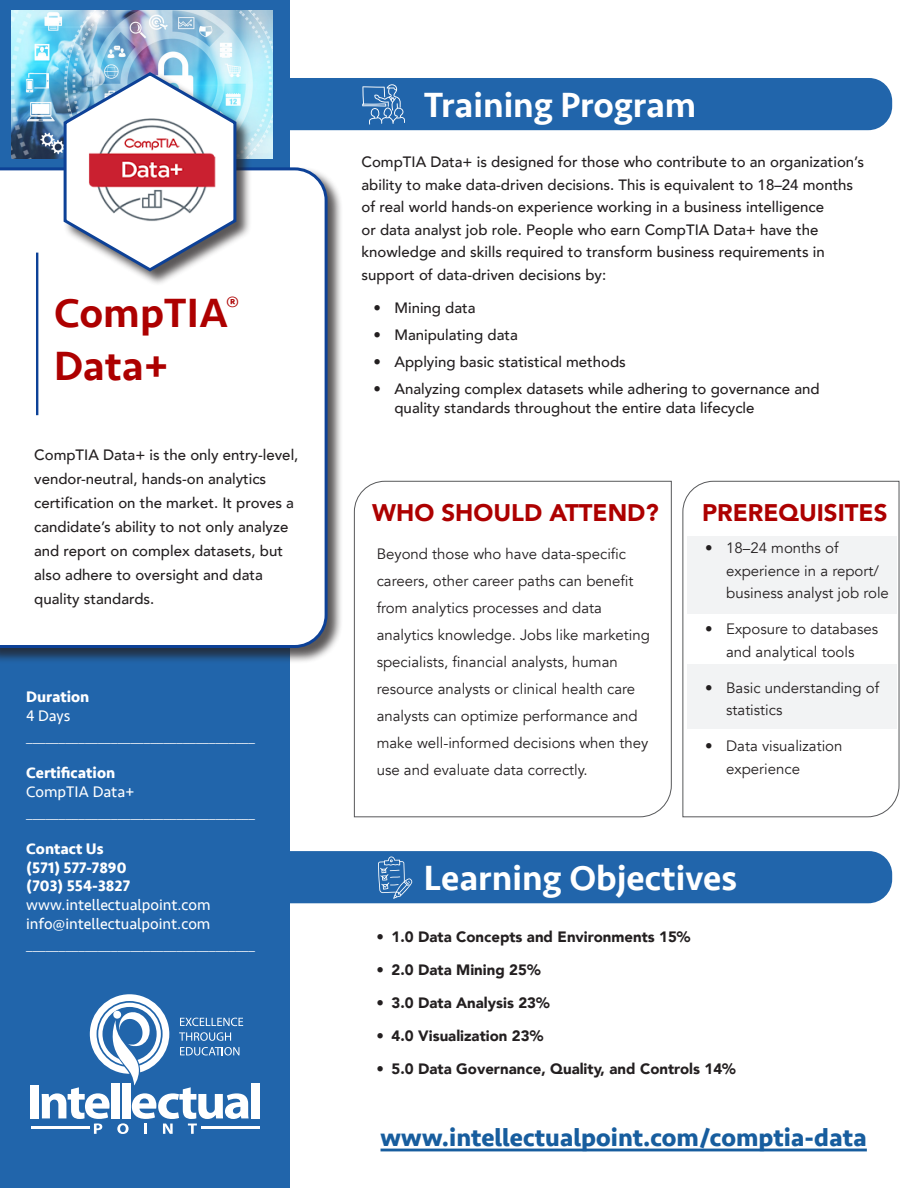
<style>
.page{position:relative;width:918px;height:1188px;background:#fff}
.page>*{position:absolute;margin:0;border:0;box-sizing:border-box;transform-origin:0 0}
.t1{font:500 42px/52.5px "Seravek";color:#ad0000}
.t2{font:500 36px "Seravek";color:#fff}
.t3{font:700 25.5px "Seravek";color:#175d9e}
.t4{font:900 24px "Avenir";color:#ad0000}
.t5{font:15.75px "Seravek";color:#fff}
.t6{font:700 15.75px "Seravek";color:#fff}
.t7{font:500 15px/24px "Avenir";color:#231f20}
.t8{font:15px/27px "Avenir";color:#231f20}
.t9{font:900 15px "Avenir";color:#231f20}
</style>
<div class="page">
<div style="left:0;top:0;width:290px;height:1188px;background:#2165ab"></div>
<img style="left:11px;top:11px;width:261px;height:147px">
<div style="left:0;top:167px;width:343px;height:496px;background:#231f20;opacity:.75"></div>
<div style="left:0;top:167px;width:329px;height:483px;background:#fff"></div>
<hr style="left:36px;top:253px;width:2px;height:162px;background:#0d4197">
<hr style="left:31px;top:1126px;width:59px;height:2px;background:#fff">
<div style="left:31px;top:1085px;width:8px;height:33px;background:#fff"></div>
<div style="left:252px;top:1083px;width:8px;height:35px;background:#fff"></div>
<hr style="left:201px;top:1126px;width:59px;height:2px;background:#fff">
<svg style="left:42px;top:994px;width:207px;height:140px"></svg>
<div style="left:63px;top:72px;width:189px;height:214px;background:#231f20;opacity:.75"></div>
<hr style="left:381px;top:1149px;width:486px;height:2px;background:#175d9e">
<svg style="left:61px;top:70px;width:831px;height:203px"></svg>
<svg style="left:682px;top:481px;width:218px;height:337px"></svg>
<svg style="left:354px;top:481px;width:318px;height:337px"></svg>
<div style="left:687px;top:537px;width:210px;height:77px;background:#f2f3f4"></div>
<div style="left:687px;top:664px;width:210px;height:64px;background:#f2f3f4"></div>
<div style="left:290px;top:851px;width:602px;height:52px;background:#2165ab"></div>
<p class="t1" style="left:54px;top:287px;width:187px">CompTIA<sup>®<br></sup>Data+</p>
<p class="t7" style="left:34px;top:442px;width:266px">CompTIA Data+ is the only entry-level, vendor-neutral, hands-on analytics certification on the market. It proves a candidate’s ability to not only analyze and report on complex datasets, but also adhere to oversight and data quality standards.</p>
<p class="t6" style="left:26px;top:685px;width:65px">Duration</p>
<p class="t5" style="left:26px;top:704px;width:46px">4 Days</p>
<p class="t5" style="left:26px;top:723px;width:230px">___________________________________</p>
<p class="t6" style="left:26px;top:760px;width:91px">Certification</p>
<p class="t5" style="left:26px;top:780px;width:110px">CompTIA Data+</p>
<p class="t5" style="left:26px;top:798px;width:230px">___________________________________</p>
<p class="t6" style="left:26px;top:836px;width:79px">Contact Us</p>
<p class="t6" style="left:26px;top:855px;width:102px">(571) 577-7890</p>
<p class="t6" style="left:26px;top:874px;width:106px">(703) 554-3827</p>
<p class="t5" style="left:26px;top:893px;width:186px">www.intellectualpoint.com</p>
<p class="t5" style="left:26px;top:912px;width:186px">info@intellectualpoint.com</p>
<p class="t5" style="left:26px;top:931px;width:230px">___________________________________</p>
<p class="t2" style="left:424px;top:83px;width:274px">Training Program</p>
<p class="t7" style="left:362px;top:150px;width:504px;line-height:22.5px">CompTIA Data+ is designed for those who contribute to an organization’s ability to make data-driven decisions. This is equivalent to 18–24 months of real world hands-on experience working in a business intelligence<br>or data analyst job role. People who earn CompTIA Data+ have the knowledge and skills required to transform business requirements in support of data-driven decisions by:</p>
<p class="t7" style="left:374px;top:295px;width:104px">• Mining data</p>
<p class="t7" style="left:374px;top:322px;width:146px">• Manipulating data</p>
<p class="t7" style="left:374px;top:349px;width:254px">• Applying basic statistical methods</p>
<p class="t7" style="left:394px;top:378px;width:427px;line-height:19.5px;text-indent:-21px">• Analyzing complex datasets while adhering to governance and quality standards throughout the entire data lifecycle</p>
<p class="t4" style="left:372px;top:492px;width:288px">WHO SHOULD ATTEND?</p>
<p class="t4" style="left:702px;top:492px;width:187px">PREREQUISITES</p>
<p class="t8" style="left:377px;top:541px;width:275px">Beyond those who have data-specific careers, other career paths can benefit from analytics processes and data analytics knowledge. Jobs like marketing specialists, financial analysts, human resource analysts or clinical health care analysts can optimize performance and make well-informed decisions when they use and evaluate data correctly.</p>
<p class="t8" style="left:726px;top:537px;width:164px;line-height:22.5px;text-indent:-21px">• 18–24 months of experience in a report/ business analyst job role</p>
<p class="t8" style="left:705px;top:618px;width:174px;line-height:22.5px;text-align:center">• Exposure to databases and analytical tools</p>
<p class="t8" style="left:726px;top:677px;width:155px;line-height:22.5px;text-indent:-21px">• Basic understanding of statistics</p>
<p class="t8" style="left:726px;top:735px;width:118px;line-height:22.5px;text-indent:-21px">• Data visualization experience</p>
<p class="t2" style="left:424px;top:856px;width:315px">Learning Objectives</p>
<p class="t9" style="left:376px;top:924px;width:316px">• 1.0 Data Concepts and Environments 15%</p>
<p class="t9" style="left:376px;top:957px;width:166px">• 2.0 Data Mining 25%</p>
<p class="t9" style="left:376px;top:990px;width:175px">• 3.0 Data Analysis 23%</p>
<p class="t9" style="left:376px;top:1023px;width:168px">• 4.0 Visualization 23%</p>
<p class="t9" style="left:376px;top:1056px;width:361px">• 5.0 Data Governance, Quality, and Controls 14%</p>
<p class="t3" style="left:381px;top:1118px;width:488px">www.intellectualpoint.com/comptia-data</p>
</div>
